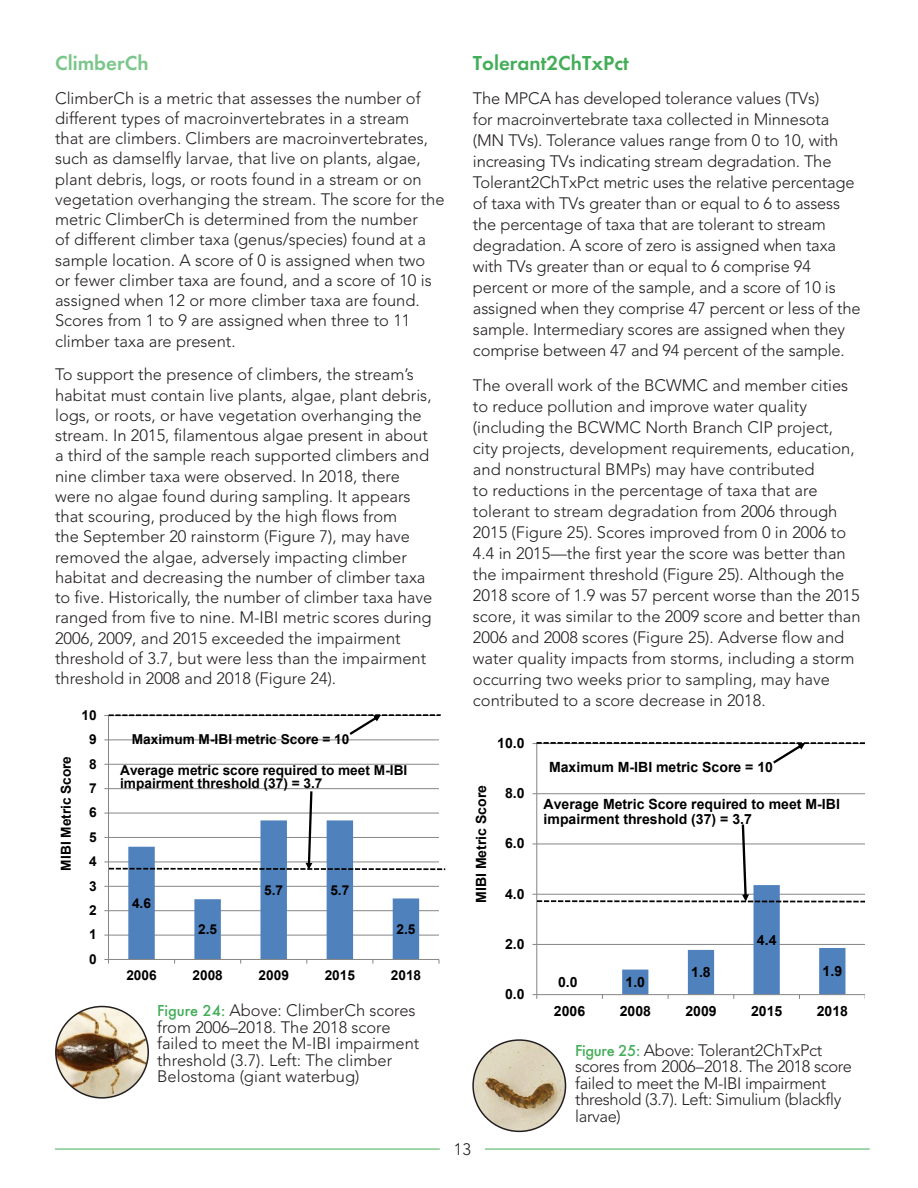
<style>
.page{position:relative;width:918px;height:1188px;background:#fff}
.page>*{position:absolute;margin:0;border:0;box-sizing:border-box;transform-origin:0 0}
.t1{font:21px "Futura TOT Dem";color:#43ad58}
.t2{font:21px "Futura TOT Dem";color:#7bc68a}
.t3{font:300 16.5px/20.2px "Avenir LT Std";color:#231f20}
.t4{font:300 16.5px/16.5px "Avenir LT Std";letter-spacing:-.02em;color:#231f20}
.t5{font:700 14.1px/14.7px "Arial";color:#000}
.t6{font:700 13.65px/13.6px "Arial";color:#000}
.s1{font-family:"Futura TOT";font-weight:500;color:#43ad58}
</style>
<div class="page">
<hr style="left:55px;top:1149px;width:385px;height:1px;background:#43ad58">
<hr style="left:485px;top:1149px;width:385px;height:1px;background:#43ad58">
<hr style="left:108px;top:764px;width:331px;height:1px;background:#868686">
<hr style="left:108px;top:716px;width:1px;height:243px;background:#868686">
<svg style="left:104px;top:714px;width:337px;height:27px"></svg>
<svg style="left:104px;top:788px;width:341px;height:176px"></svg>
<img style="left:56px;top:1007px;width:92px;height:90px">
<div style="left:55px;top:1006px;width:94px;height:93px;border:2px solid #231f20;border-radius:50%"></div>
<hr style="left:537px;top:793px;width:328px;height:1px;background:#868686">
<hr style="left:537px;top:744px;width:1px;height:251px;background:#868686">
<svg style="left:533px;top:742px;width:332px;height:22px"></svg>
<svg style="left:533px;top:824px;width:332px;height:175px"></svg>
<img style="left:473px;top:1040px;width:93px;height:91px">
<div style="left:472px;top:1039px;width:94px;height:93px;border:2px solid #231f20;border-radius:50%"></div>
<p class="t2" style="left:55px;top:50px;width:95px">ClimberCh</p>
<p class="t3" style="left:55px;top:88px;width:391px">ClimberCh is a metric that assesses the number of different types of macroinvertebrates in a stream<br>that are climbers. Climbers are macroinvertebrates, such as damselfly larvae, that live on plants, algae, plant debris, logs, or roots found in a stream or on vegetation overhanging the stream. The score for the metric ClimberCh is determined from the number<br>of different climber taxa (genus/species) found at a sample location. A score of 0 is assigned when two or fewer climber taxa are found, and a score of 10 is assigned when 12 or more climber taxa are found.<br>Scores from 1 to 9 are assigned when three to 11 climber taxa are present.</p>
<p class="t3" style="left:55px;top:364px;width:379px">To support the presence of climbers, the stream’s habitat must contain live plants, algae, plant debris, logs, or roots, or have vegetation overhanging the stream. In 2015, filamentous algae present in about a third of the sample reach supported climbers and nine climber taxa were observed. In 2018, there were no algae found during sampling. It appears that scouring, produced by the high flows from<br>the September 20 rainstorm (Figure 7), may have removed the algae, adversely impacting climber habitat and decreasing the number of climber taxa to five. Historically, the number of climber taxa have ranged from five to nine. M-IBI metric scores during 2006, 2009, and 2015 exceeded the impairment threshold of 3.7, but were less than the impairment threshold in 2008 and 2018 (Figure 24).</p>
<p class="t6" style="left:59px;top:871px;width:116px;rotate:-90deg">MIBI Metric Score</p>
<p class="t6" style="left:82px;top:708px;width:17px">10</p>
<p class="t6" style="left:89px;top:733px;width:9px">9</p>
<p class="t6" style="left:89px;top:757px;width:9px">8</p>
<p class="t6" style="left:89px;top:782px;width:9px">7</p>
<p class="t6" style="left:89px;top:806px;width:9px">6</p>
<p class="t6" style="left:89px;top:830px;width:9px">5</p>
<p class="t6" style="left:89px;top:855px;width:9px">4</p>
<p class="t6" style="left:89px;top:879px;width:9px">3</p>
<p class="t6" style="left:89px;top:904px;width:9px">2</p>
<p class="t6" style="left:89px;top:928px;width:9px">1</p>
<p class="t6" style="left:89px;top:952px;width:9px">0</p>
<p class="t6" style="left:132px;top:732px;width:219px">Maximum M-IBI metric Score = 10</p>
<p class="t6" style="left:120px;top:763px;width:289px">Average metric score required to meet M-IBI impairment threshold (37) = 3.7</p>
<p class="t6" style="left:132px;top:897px;width:20px">4.6</p>
<p class="t6" style="left:198px;top:923px;width:20px">2.5</p>
<p class="t6" style="left:264px;top:884px;width:20px">5.7</p>
<p class="t6" style="left:330px;top:884px;width:20px">5.7</p>
<p class="t6" style="left:396px;top:923px;width:21px">2.5</p>
<p class="t6" style="left:126px;top:969px;width:32px">2006</p>
<p class="t6" style="left:192px;top:969px;width:32px">2008</p>
<p class="t6" style="left:259px;top:969px;width:32px">2009</p>
<p class="t6" style="left:325px;top:969px;width:32px">2015</p>
<p class="t6" style="left:391px;top:969px;width:32px">2018</p>
<p class="t3" style="left:157px;top:1002px;width:264px;line-height:16.5px"><span class="s1">Figure 24:</span> Above: ClimberCh scores from 2006–2018. The 2018 score failed to meet the M-IBI impairment threshold (3.7). Left: The climber Belostoma (giant waterbug)</p>
<p class="t1" style="left:473px;top:50px;width:157px">Tolerant2ChTxPct</p>
<p class="t3" style="left:473px;top:88px;width:389px;line-height:21px">The MPCA has developed tolerance values (TVs)<br>for macroinvertebrate taxa collected in Minnesota (MN TVs). Tolerance values range from 0 to 10, with increasing TVs indicating stream degradation. The Tolerant2ChTxPct metric uses the relative percentage of taxa with TVs greater than or equal to 6 to assess the percentage of taxa that are tolerant to stream degradation. A score of zero is assigned when taxa with TVs greater than or equal to 6 comprise 94 percent or more of the sample, and a score of 10 is assigned when they comprise 47 percent or less of the sample. Intermediary scores are assigned when they comprise between 47 and 94 percent of the sample.</p>
<p class="t3" style="left:473px;top:375px;width:389px;line-height:21px">The overall work of the BCWMC and member cities to reduce pollution and improve water quality (including the BCWMC North Branch CIP project, city projects, development requirements, education, and nonstructural BMPs) may have contributed<br>to reductions in the percentage of taxa that are tolerant to stream degradation from 2006 through 2015 (Figure 25). Scores improved from 0 in 2006 to 4.4 in 2015—the first year the score was better than the impairment threshold (Figure 25). Although the 2018 score of 1.9 was 57 percent worse than the 2015 score, it was similar to the 2009 score and better than 2006 and 2008 scores (Figure 25). Adverse flow and water quality impacts from storms, including a storm occurring two weeks prior to sampling, may have contributed to a score decrease in 2018.</p>
<p class="t5" style="left:497px;top:736px;width:29px">10.0</p>
<p class="t5" style="left:474px;top:903px;width:119px;rotate:-90deg">MIBI Metric Score</p>
<p class="t5" style="left:505px;top:786px;width:21px">8.0</p>
<p class="t5" style="left:505px;top:836px;width:21px">6.0</p>
<p class="t5" style="left:505px;top:887px;width:21px">4.0</p>
<p class="t5" style="left:505px;top:937px;width:21px">2.0</p>
<p class="t5" style="left:505px;top:987px;width:21px">0.0</p>
<p class="t3" style="left:454px;top:1139px;width:19px">13</p>
<p class="t5" style="left:549px;top:760px;width:225px">Maximum M-IBI metric Score = 10</p>
<p class="t5" style="left:544px;top:797px;width:298px">Average Metric Score required to meet M-IBI impairment threshold (37) = 3.7</p>
<p class="t5" style="left:558px;top:975px;width:21px">0.0</p>
<p class="t5" style="left:626px;top:975px;width:21px">1.0</p>
<p class="t5" style="left:691px;top:965px;width:21px">1.8</p>
<p class="t5" style="left:757px;top:933px;width:21px">4.4</p>
<p class="t5" style="left:823px;top:964px;width:21px">1.9</p>
<p class="t5" style="left:554px;top:1004px;width:33px">2006</p>
<p class="t5" style="left:620px;top:1004px;width:33px">2008</p>
<p class="t5" style="left:685px;top:1004px;width:33px">2009</p>
<p class="t5" style="left:751px;top:1004px;width:33px">2015</p>
<p class="t5" style="left:817px;top:1004px;width:33px">2018</p>
<p class="t4" style="left:575px;top:1042px;width:278px"><span class="s1">Figure 25:</span> Above: Tolerant2ChTxPct scores from 2006–2018. The 2018 score failed to meet the M-IBI impairment threshold (3.7). Left: Simulium (blackfly larvae)</p>
</div>
